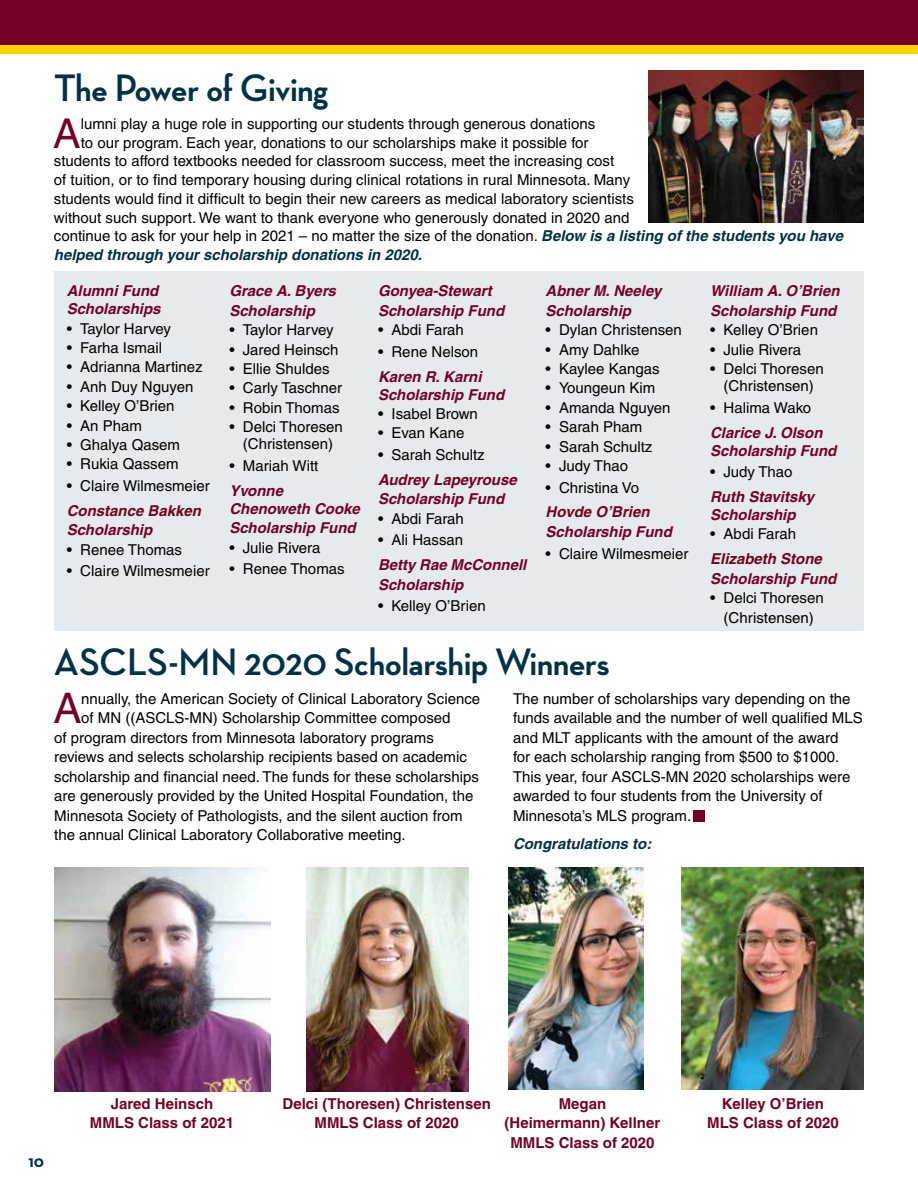
<style>
.page{position:relative;width:918px;height:1188px;background:#fff}
.page>*{position:absolute;margin:0;border:0;box-sizing:border-box;transform-origin:0 0}
.t1{font:42.15px "Helvetica";color:#770026}
.t2{font:41.1px "Helvetica";color:#770026}
.t3{font:700 39px "Neutraface Display";color:#003346}
.t4{font:700 16.5px "Neutraface Text";color:#003346}
.t5{font:15px/19.5px "Helvetica";color:#000;text-align:center}
.t6{font:italic 700 15px/19.5px "Helvetica";color:#770026}
.t7{font:700 15px/19.5px "Helvetica";color:#770026;text-align:center}
.t8{font:italic 700 15px "Helvetica";color:#003346}
.s1{font-weight:700;font-style:italic;color:#003346}
</style>
<div class="page">
<div style="left:0;top:0;width:918px;height:54px;background:#ffd200"></div>
<div style="left:0;top:0;width:918px;height:45px;background:#770026"></div>
<div style="left:54px;top:271px;width:810px;height:360px;background:#e4eaee"></div>
<img style="left:648px;top:70px;width:216px;height:152px">
<img style="left:54px;top:868px;width:216px;height:223px">
<img style="left:682px;top:868px;width:182px;height:222px">
<img style="left:509px;top:868px;width:135px;height:222px">
<img style="left:307px;top:868px;width:162px;height:223px">
<div style="left:693px;top:810px;width:12px;height:12px;background:#770026"></div>
<h3 class="t3" style="left:54px;top:66px;width:276px">The Power of Giving</h3>
<h2 class="t2" style="left:53px;top:109px;width:29px">A</h2>
<p class="t5" style="left:81px;top:114px;width:516px">lumni play a huge role in supporting our students through generous donations</p>
<p class="t5" style="left:81px;top:133px;width:509px">to our program. Each year, donations to our scholarships make it possible for</p>
<p class="t5" style="left:54px;top:151px;width:562px">students to afford textbooks needed for classroom success, meet the increasing cost</p>
<p class="t5" style="left:54px;top:170px;width:578px">of tuition, or to find temporary housing during clinical rotations in rural Minnesota. Many</p>
<p class="t5" style="left:54px;top:189px;width:582px">students would find it difficult to begin their new careers as medical laboratory scientists</p>
<p class="t5" style="left:54px;top:208px;width:577px">without such support. We want to thank everyone who generously donated in 2020 and</p>
<p class="t5" style="left:54px;top:226px;width:791px">continue to ask for your help in 2021 – no matter the size of the donation. <span class="s1">Below is a listing of the students you have</span></p>
<p class="t8" style="left:54px;top:246px;width:370px">helped through your scholarship donations in 2020.</p>
<p class="t6" style="left:67px;top:282px;width:95px;line-height:18px">Alumni Fund<br>Scholarships</p>
<p class="t5" style="left:67px;top:319px;width:106px">• Taylor Harvey</p>
<p class="t5" style="left:67px;top:338px;width:97px">• Farha Ismail</p>
<p class="t5" style="left:67px;top:357px;width:138px">• Adrianna Martinez</p>
<p class="t5" style="left:67px;top:377px;width:128px">• Anh Duy Nguyen</p>
<p class="t5" style="left:67px;top:396px;width:109px">• Kelley O’Brien</p>
<p class="t5" style="left:67px;top:416px;width:77px">• An Pham</p>
<p class="t5" style="left:67px;top:435px;width:115px">• Ghalya Qasem</p>
<p class="t5" style="left:67px;top:454px;width:113px">• Rukia Qassem</p>
<p class="t5" style="left:67px;top:476px;width:144px">• Claire Wilmesmeier</p>
<p class="t6" style="left:67px;top:501px;width:136px">Constance Bakken<br>Scholarship</p>
<p class="t5" style="left:67px;top:540px;width:117px">• Renee Thomas</p>
<p class="t5" style="left:67px;top:561px;width:144px">• Claire Wilmesmeier</p>
<p class="t6" style="left:229px;top:281px;width:108px">Grace A. Byers<br>Scholarship</p>
<p class="t5" style="left:229px;top:320px;width:106px">• Taylor Harvey</p>
<p class="t5" style="left:229px;top:339px;width:111px">• Jared Heinsch</p>
<p class="t5" style="left:229px;top:359px;width:102px">• Ellie Shuldes</p>
<p class="t5" style="left:229px;top:378px;width:114px">• Carly Taschner</p>
<p class="t5" style="left:229px;top:398px;width:112px">• Robin Thomas</p>
<p class="t5" style="left:229px;top:418px;width:115px;line-height:17.2px">• Delci Thoresen (Christensen)</p>
<p class="t5" style="left:229px;top:456px;width:90px">• Mariah Witt</p>
<p class="t6" style="left:229px;top:481px;width:132px;line-height:18px">Yvonne<br>Chenoweth Cooke</p>
<p class="t6" style="left:229px;top:518px;width:128px">Scholarship Fund</p>
<p class="t5" style="left:229px;top:538px;width:93px">• Julie Rivera</p>
<p class="t5" style="left:229px;top:559px;width:117px">• Renee Thomas</p>
<p class="t6" style="left:378px;top:281px;width:128px">Gonyea-Stewart<br>Scholarship Fund</p>
<p class="t5" style="left:378px;top:320px;width:87px">• Abdi Farah</p>
<p class="t5" style="left:378px;top:342px;width:102px">• Rene Nelson</p>
<p class="t6" style="left:378px;top:367px;width:128px;line-height:18px">Karen R. Karni<br>Scholarship Fund</p>
<p class="t5" style="left:378px;top:404px;width:101px">• Isabel Brown</p>
<p class="t5" style="left:378px;top:423px;width:88px">• Evan Kane</p>
<p class="t5" style="left:378px;top:445px;width:108px">• Sarah Schultz</p>
<p class="t6" style="left:378px;top:469px;width:140px">Audrey Lapeyrouse<br>Scholarship Fund</p>
<p class="t5" style="left:378px;top:509px;width:87px">• Abdi Farah</p>
<p class="t5" style="left:378px;top:530px;width:87px">• Ali Hassan</p>
<p class="t6" style="left:378px;top:555px;width:150px">Betty Rae McConnell<br>Scholarship</p>
<p class="t5" style="left:378px;top:596px;width:109px">• Kelley O’Brien</p>
<p class="t6" style="left:546px;top:281px;width:117px">Abner M. Neeley<br>Scholarship</p>
<p class="t5" style="left:546px;top:320px;width:138px">• Dylan Christensen</p>
<p class="t5" style="left:546px;top:339px;width:95px">• Amy Dahlke</p>
<p class="t5" style="left:546px;top:359px;width:115px">• Kaylee Kangas</p>
<p class="t5" style="left:546px;top:378px;width:111px">• Youngeun Kim</p>
<p class="t5" style="left:546px;top:398px;width:126px">• Amanda Nguyen</p>
<p class="t5" style="left:546px;top:417px;width:98px">• Sarah Pham</p>
<p class="t5" style="left:546px;top:437px;width:108px">• Sarah Schultz</p>
<p class="t5" style="left:546px;top:456px;width:84px">• Judy Thao</p>
<p class="t5" style="left:546px;top:478px;width:95px">• Christina Vo</p>
<p class="t6" style="left:546px;top:502px;width:128px">Hovde O’Brien<br>Scholarship Fund</p>
<p class="t5" style="left:546px;top:543px;width:144px">• Claire Wilmesmeier</p>
<h3 class="t3" style="left:54px;top:640px;width:557px">ASCLS-MN 2020 Scholarship Winners</h3>
<p class="t6" style="left:710px;top:281px;width:131px">William A. O’Brien<br>Scholarship Fund</p>
<p class="t5" style="left:710px;top:320px;width:109px">• Kelley O’Brien</p>
<p class="t5" style="left:710px;top:339px;width:93px">• Julie Rivera</p>
<p class="t5" style="left:710px;top:360px;width:115px;line-height:17.2px">• Delci Thoresen (Christensen)</p>
<p class="t5" style="left:710px;top:398px;width:103px">• Halima Wako</p>
<p class="t6" style="left:710px;top:423px;width:128px;line-height:18px">Clarice J. Olson<br>Scholarship Fund</p>
<p class="t5" style="left:710px;top:462px;width:84px">• Judy Thao</p>
<p class="t6" style="left:710px;top:487px;width:105px;line-height:18px">Ruth Stavitsky<br>Scholarship</p>
<p class="t5" style="left:710px;top:524px;width:87px">• Abdi Farah</p>
<p class="t6" style="left:710px;top:549px;width:128px">Elizabeth Stone<br>Scholarship Fund</p>
<p class="t5" style="left:710px;top:588px;width:115px">• Delci Thoresen (Christensen)</p>
<h1 class="t1" style="left:54px;top:684px;width:30px">A</h1>
<p class="t5" style="left:81px;top:689px;width:401px">nnually, the American Society of Clinical Laboratory Science</p>
<p class="t5" style="left:81px;top:708px;width:371px">of MN ((ASCLS-MN) Scholarship Committee composed</p>
<p class="t5" style="left:54px;top:728px;width:381px">of program directors from Minnesota laboratory programs</p>
<p class="t5" style="left:54px;top:747px;width:414px">reviews and selects scholarship recipients based on academic</p>
<p class="t5" style="left:54px;top:767px;width:426px">scholarship and financial need. The funds for these scholarships</p>
<p class="t5" style="left:54px;top:786px;width:421px">are generously provided by the United Hospital Foundation, the</p>
<p class="t5" style="left:54px;top:806px;width:410px">Minnesota Society of Pathologists, and the silent auction from</p>
<p class="t5" style="left:54px;top:825px;width:353px">the annual Clinical Laboratory Collaborative meeting.</p>
<p class="t5" style="left:513px;top:689px;width:351px;text-align:left">The number of scholarships vary depending on the funds available and the number of well qualified MLS and MLT applicants with the amount of the award<br>for each scholarship ranging from $500 to $1000.<br>This year, four ASCLS-MN 2020 scholarships were awarded to four students from the University of Minnesota’s MLS program.</p>
<p class="t8" style="left:513px;top:834px;width:140px">Congratulations to:</p>
<p class="t4" style="left:28px;top:1151px;width:17px">10</p>
<p class="t7" style="left:90px;top:1093px;width:146px">Jared Heinsch<br>MMLS Class of 2021</p>
<p class="t7" style="left:283px;top:1093px;width:210px">Delci (Thoresen) Christensen<br>MMLS Class of 2020</p>
<p class="t7" style="left:505px;top:1093px;width:157px">Megan<br>(Heimermann) Kellner<br>MMLS Class of 2020</p>
<p class="t7" style="left:707px;top:1093px;width:133px">Kelley O’Brien<br>MLS Class of 2020</p>
</div>
